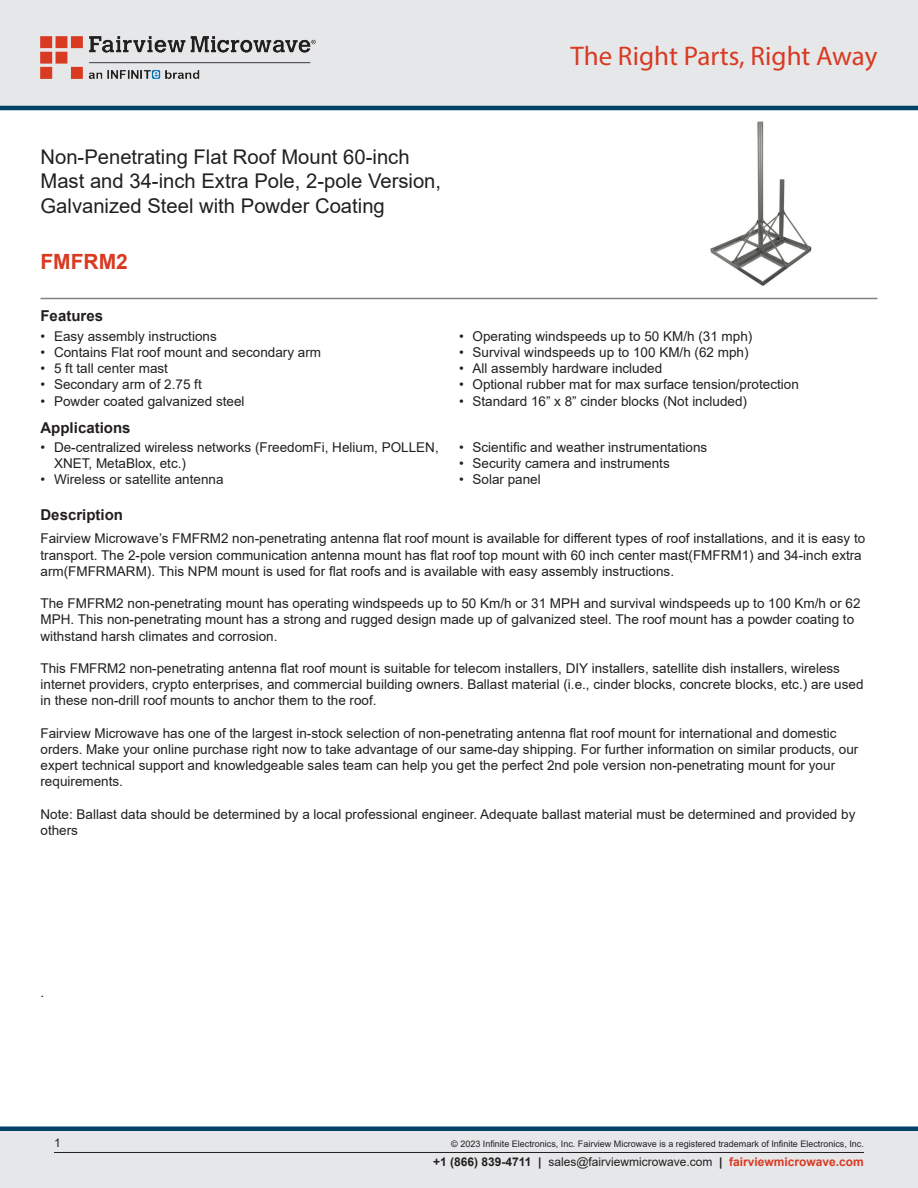
<style>
.page{position:relative;width:918px;height:1188px;background:#fff}
.page>*{position:absolute;margin:0;border:0;box-sizing:border-box;transform-origin:0 0}
.t1{font:27px "Myriad Pro";color:#d83a22}
.Branded_Part_No{font:700 21px "Arial";color:#d83a22}
.Web_Description_Para{font:20.25px/24.3px "Arial";color:#231f20}
.Head1{font:700 15px "Arial";color:#231f20}
.MarketingDescription{font:13.5px/16.2px "Arial";color:#231f20}
.t2{font:12px "Arial";color:#231f20}
.Copyright_disclaimer{font:9px "Arial";color:#231f20}
.s1{font-weight:700}
.s2{font-weight:700;color:#d83a22}
</style>
<div class="page">
<div style="left:0;top:1131px;width:918px;height:57px;background:#e6e7e9"></div>
<div style="left:0;top:1126px;width:918px;height:5px;background:#004268"></div>
<div style="left:0;top:0;width:918px;height:108px;background:#e6e7e9"></div>
<hr style="left:0;top:106px;width:918px;height:4px;background:#004268">
<img style="left:40px;top:36px;width:276px;height:42px">
<hr style="left:54px;top:1152px;width:810px;height:1px;background:#231f20">
<hr style="left:40px;top:298px;width:838px;height:1px;background:#808285">
<img style="left:710px;top:121px;width:102px;height:165px">
<h1 class="t1" style="left:571px;top:39px;width:308px">The Right Parts, Right Away</h1>
<h1 class="Web_Description_Para" style="left:40px;top:145px;width:402px">Non-Penetrating Flat Roof Mount 60-inch<br>Mast and 34-inch Extra Pole, 2-pole Version,<br>Galvanized Steel with Powder Coating</h1>
<p class="Branded_Part_No" style="left:40px;top:247px;width:89px">FMFRM2</p>
<p class="Head1" style="left:40px;top:306px;width:64px">Features</p>
<p class="MarketingDescription" style="left:40px;top:328px;width:178px">• Easy assembly instructions</p>
<p class="MarketingDescription" style="left:40px;top:344px;width:282px">• Contains Flat roof mount and secondary arm</p>
<p class="MarketingDescription" style="left:40px;top:360px;width:129px">• 5 ft tall center mast</p>
<p class="MarketingDescription" style="left:40px;top:376px;width:163px">• Secondary arm of 2.75 ft</p>
<p class="MarketingDescription" style="left:40px;top:393px;width:206px">• Powder coated galvanized steel</p>
<p class="Head1" style="left:40px;top:417px;width:92px">Applications</p>
<p class="MarketingDescription" style="left:54px;top:439px;width:386px;text-indent:-14px">• De-centralized wireless networks (FreedomFi, Helium, POLLEN,<br>XNET, MetaBlox, etc.)</p>
<p class="MarketingDescription" style="left:40px;top:471px;width:185px">• Wireless or satellite antenna</p>
<p class="MarketingDescription" style="left:459px;top:328px;width:295px">• Operating windspeeds up to 50 KM/h (31 mph)</p>
<p class="MarketingDescription" style="left:459px;top:344px;width:291px">• Survival windspeeds up to 100 KM/h (62 mph)</p>
<p class="MarketingDescription" style="left:459px;top:360px;width:205px">• All assembly hardware included</p>
<p class="MarketingDescription" style="left:459px;top:376px;width:341px">• Optional rubber mat for max surface tension/protection</p>
<p class="MarketingDescription" style="left:459px;top:393px;width:290px">• Standard 16” x 8” cinder blocks (Not included)</p>
<p class="MarketingDescription" style="left:459px;top:439px;width:250px">• Scientific and weather instrumentations</p>
<p class="MarketingDescription" style="left:459px;top:455px;width:212px">• Security camera and instruments</p>
<p class="MarketingDescription" style="left:459px;top:471px;width:83px">• Solar panel</p>
<p class="Head1" style="left:40px;top:505px;width:84px">Description</p>
<p class="MarketingDescription" style="left:40px;top:530px;width:826px">Fairview Microwave’s FMFRM2 non-penetrating antenna flat roof mount is available for different types of roof installations, and it is easy to transport. The 2-pole version communication antenna mount has flat roof top mount with 60 inch center mast(FMFRM1) and 34-inch extra arm(FMFRMARM). This NPM mount is used for flat roofs and is available with easy assembly instructions.</p>
<p class="MarketingDescription" style="left:40px;top:595px;width:822px">The FMFRM2 non-penetrating mount has operating windspeeds up to 50 Km/h or 31 MPH and survival windspeeds up to 100 Km/h or 62<br>MPH. This non-penetrating mount has a strong and rugged design made up of galvanized steel. The roof mount has a powder coating to withstand harsh climates and corrosion.</p>
<p class="MarketingDescription" style="left:40px;top:660px;width:825px">This FMFRM2 non-penetrating antenna flat roof mount is suitable for telecom installers, DIY installers, satellite dish installers, wireless internet providers, crypto enterprises, and commercial building owners. Ballast material (i.e., cinder blocks, concrete blocks, etc.) are used in these non-drill roof mounts to anchor them to the roof.</p>
<p class="MarketingDescription" style="left:40px;top:725px;width:819px">Fairview Microwave has one of the largest in-stock selection of non-penetrating antenna flat roof mount for international and domestic orders. Make your online purchase right now to take advantage of our same-day shipping. For further information on similar products, our expert technical support and knowledgeable sales team can help you get the perfect 2nd pole version non-penetrating mount for your requirements.</p>
<p class="MarketingDescription" style="left:40px;top:806px;width:816px">Note: Ballast data should be determined by a local professional engineer. Adequate ballast material must be determined and provided by others</p>
<p class="MarketingDescription" style="left:40px;top:984px;width:5px">.</p>
<p class="t2" style="left:54px;top:1135px;width:8px">1</p>
<p class="Copyright_disclaimer" style="left:451px;top:1138px;width:414px">© 2023 Infinite Electronics, Inc. Fairview Microwave is a registered trademark of Infinite Electronics, Inc.</p>
<p class="t2" style="left:433px;top:1153px;width:432px"><span class="s1">+1 (866) 839-4711 |</span> sales@fairviewmicrowave.com <span class="s1">|</span> <span class="s2">fairviewmicrowave.com</span></p>
</div>
